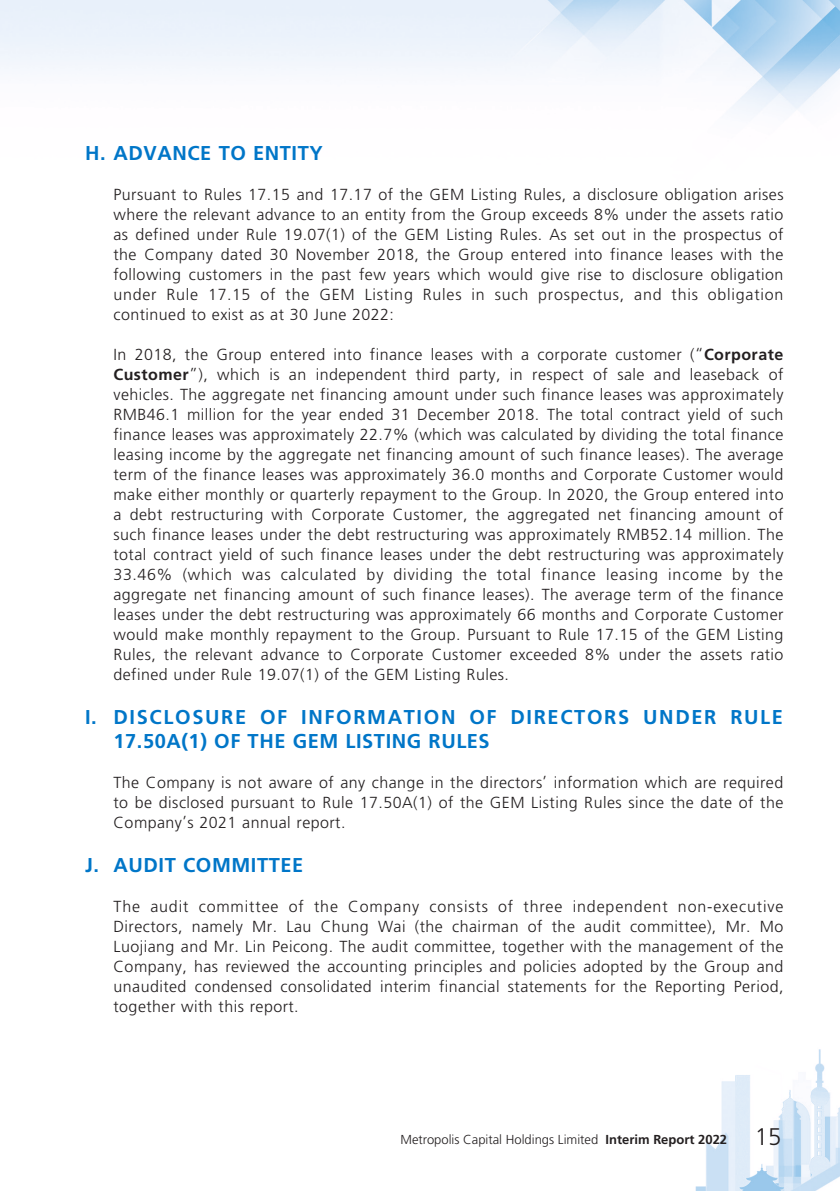
<style>
.page{position:relative;width:840px;height:1191px;background:#fff}
.page>*{position:absolute;margin:0;border:0;box-sizing:border-box;transform-origin:0 0}
.t1{font:700 20px/24px "Frutiger LT Std";letter-spacing:.08em;color:#0076c8}
.t2{font:700 20px "Frutiger LT Std";letter-spacing:.03em;color:#0076c8}
.t3{font:300 16px/20px "Frutiger LT Std";letter-spacing:.03em;color:#231f20;text-align:justify}
.t4{font:300 13px "Frutiger LT Std";color:#231f20}
.s1{font-weight:700}
.s2{font-size:24px}
</style>
<div class="page">
<img style="left:0;top:0;width:839px;height:1191px">
<p class="t2" style="left:85px;top:141px;width:239px">H. ADVANCE TO ENTITY</p>
<p class="t3" style="left:113px;top:184px;width:671px">Pursuant to Rules 17.15 and 17.17 of the GEM Listing Rules, a disclosure obligation arises where the relevant advance to an entity from the Group exceeds 8% under the assets ratio as defined under Rule 19.07(1) of the GEM Listing Rules. As set out in the prospectus of the Company dated 30 November 2018, the Group entered into finance leases with the following customers in the past few years which would give rise to disclosure obligation under Rule 17.15 of the GEM Listing Rules in such prospectus, and this obligation continued to exist as at 30 June 2022:</p>
<p class="t3" style="left:113px;top:344px;width:671px">In 2018, the Group entered into finance leases with a corporate customer (“<span class="s1">Corporate Customer</span>”), which is an independent third party, in respect of sale and leaseback of vehicles. The aggregate net financing amount under such finance leases was approximately RMB46.1 million for the year ended 31 December 2018. The total contract yield of such finance leases was approximately 22.7% (which was calculated by dividing the total finance leasing income by the aggregate net financing amount of such finance leases). The average term of the finance leases was approximately 36.0 months and Corporate Customer would make either monthly or quarterly repayment to the Group. In 2020, the Group entered into a debt restructuring with Corporate Customer, the aggregated net financing amount of such finance leases under the debt restructuring was approximately RMB52.14 million. The total contract yield of such finance leases under the debt restructuring was approximately 33.46% (which was calculated by dividing the total finance leasing income by the aggregate net financing amount of such finance leases). The average term of the finance leases under the debt restructuring was approximately 66 months and Corporate Customer would make monthly repayment to the Group. Pursuant to Rule 17.15 of the GEM Listing Rules, the relevant advance to Corporate Customer exceeded 8% under the assets ratio defined under Rule 19.07(1) of the GEM Listing Rules.</p>
<p class="t1" style="left:113px;top:705px;width:670px;text-indent:-28px">I. DISCLOSURE OF INFORMATION OF DIRECTORS UNDER RULE<br>17.50A(1) OF THE GEM LISTING RULES</p>
<p class="t3" style="left:113px;top:772px;width:671px">The Company is not aware of any change in the directors’ information which are required to be disclosed pursuant to Rule 17.50A(1) of the GEM Listing Rules since the date of the Company’s 2021 annual report.</p>
<p class="t2" style="left:85px;top:853px;width:219px">J. AUDIT COMMITTEE</p>
<p class="t3" style="left:113px;top:896px;width:671px">The audit committee of the Company consists of three independent non-executive Directors, namely Mr. Lau Chung Wai (the chairman of the audit committee), Mr. Mo Luojiang and Mr. Lin Peicong. The audit committee, together with the management of the Company, has reviewed the accounting principles and policies adopted by the Group and unaudited condensed consolidated interim financial statements for the Reporting Period, together with this report.</p>
<p class="t4" style="left:400px;top:1132px;width:382px">Metropolis Capital Holdings Limited <span class="s1">Interim Report 2022</span> <span class="s2">15</span></p>
</div>
